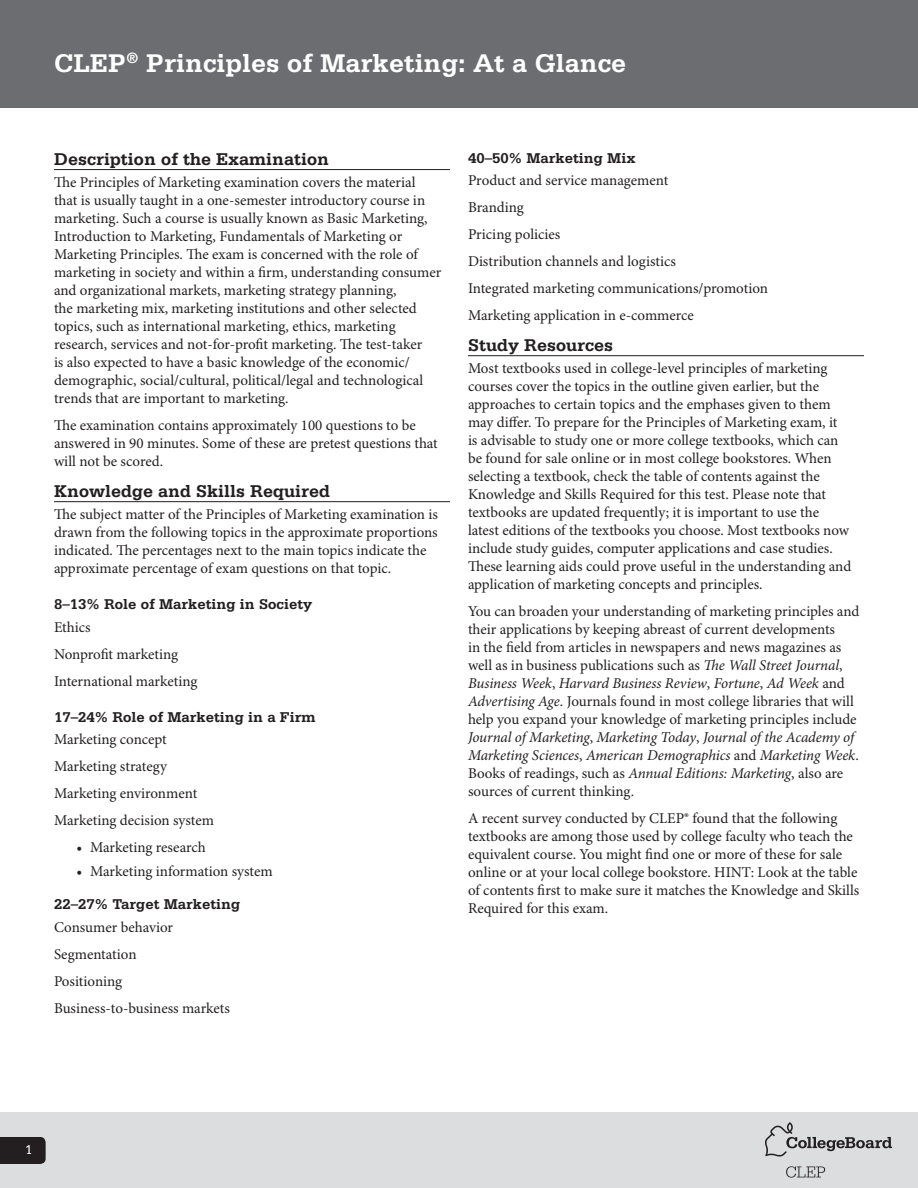
<style>
.page{position:relative;width:918px;height:1188px;background:#fff}
.page>*{position:absolute;margin:0;border:0;box-sizing:border-box;transform-origin:0 0}
.t1{font:700 27px "Serifa Std";color:#fff}
.t2{font:700 18px "Serifa Std";color:#231f20}
.sub_bullets{font:15px/18px "Minion Pro";letter-spacing:-.005em;color:#231f20}
.Sub-Header{font:700 15px "Serifa Std";color:#231f20}
.t3{font:13.5px "Serifa Std";color:#fff}
.s1{font-style:italic}
</style>
<div class="page">
<div style="left:0;top:1112px;width:918px;height:76px;background:#dcdddf"></div>
<svg style="left:786px;top:1166px;width:39px;height:12px"></svg>
<svg style="left:765px;top:1122px;width:127px;height:35px"></svg>
<svg style="left:0;top:1137px;width:46px;height:27px"></svg>
<div style="left:0;top:0;width:918px;height:108px;background:#6c6d70"></div>
<hr style="left:54px;top:169px;width:396px;height:1px;background:#231f20">
<hr style="left:54px;top:501px;width:396px;height:1px;background:#231f20">
<hr style="left:468px;top:355px;width:396px;height:1px;background:#231f20">
<p class="t1" style="left:54px;top:47px;width:574px">CLEP<sup>®</sup> Principles of Marketing: At a Glance</p>
<p class="t2" style="left:54px;top:148px;width:277px">Description of the Examination</p>
<p class="sub_bullets" style="left:54px;top:174px;width:389px">The Principles of Marketing examination covers the material that is usually taught in a one-semester introductory course in marketing. Such a course is usually known as Basic Marketing, Introduction to Marketing, Fundamentals of Marketing or Marketing Principles. The exam is concerned with the role of marketing in society and within a firm, understanding consumer and organizational markets, marketing strategy planning,<br>the marketing mix, marketing institutions and other selected topics, such as international marketing, ethics, marketing research, services and not-for-profit marketing. The test-taker<br>is also expected to have a basic knowledge of the economic/ demographic, social/cultural, political/legal and technological trends that are important to marketing.</p>
<p class="sub_bullets" style="left:54px;top:417px;width:385px">The examination contains approximately 100 questions to be answered in 90 minutes. Some of these are pretest questions that will not be scored.</p>
<p class="t2" style="left:54px;top:480px;width:278px">Knowledge and Skills Required</p>
<p class="sub_bullets" style="left:54px;top:506px;width:386px">The subject matter of the Principles of Marketing examination is drawn from the following topics in the approximate proportions indicated. The percentages next to the main topics indicate the approximate percentage of exam questions on that topic.</p>
<p class="Sub-Header" style="left:54px;top:596px;width:260px">8–13% Role of Marketing in Society</p>
<p class="sub_bullets" style="left:54px;top:619px;width:38px">Ethics</p>
<p class="sub_bullets" style="left:54px;top:646px;width:126px">Nonprofit marketing</p>
<p class="sub_bullets" style="left:54px;top:673px;width:145px">International marketing</p>
<p class="Sub-Header" style="left:54px;top:708px;width:263px">17–24% Role of Marketing in a Firm</p>
<p class="sub_bullets" style="left:54px;top:731px;width:114px">Marketing concept</p>
<p class="sub_bullets" style="left:54px;top:758px;width:115px">Marketing strategy</p>
<p class="sub_bullets" style="left:54px;top:785px;width:145px">Marketing environment</p>
<p class="sub_bullets" style="left:54px;top:812px;width:162px">Marketing decision system</p>
<p class="sub_bullets" style="left:76px;top:839px;width:131px">• Marketing research</p>
<p class="sub_bullets" style="left:76px;top:863px;width:198px">• Marketing information system</p>
<p class="Sub-Header" style="left:54px;top:896px;width:188px">22–27% Target Marketing</p>
<p class="sub_bullets" style="left:54px;top:919px;width:121px">Consumer behavior</p>
<p class="sub_bullets" style="left:54px;top:946px;width:84px">Segmentation</p>
<p class="sub_bullets" style="left:54px;top:973px;width:70px">Positioning</p>
<p class="sub_bullets" style="left:54px;top:1000px;width:178px">Business-to-business markets</p>
<p class="Sub-Header" style="left:468px;top:149px;width:169px">40–50% Marketing Mix</p>
<p class="sub_bullets" style="left:468px;top:172px;width:202px">Product and service management</p>
<p class="sub_bullets" style="left:468px;top:199px;width:57px">Branding</p>
<p class="sub_bullets" style="left:468px;top:226px;width:94px">Pricing policies</p>
<p class="sub_bullets" style="left:468px;top:253px;width:209px">Distribution channels and logistics</p>
<p class="sub_bullets" style="left:468px;top:280px;width:302px">Integrated marketing communications/promotion</p>
<p class="sub_bullets" style="left:468px;top:307px;width:228px">Marketing application in e-commerce</p>
<p class="t2" style="left:468px;top:334px;width:147px">Study Resources</p>
<p class="sub_bullets" style="left:468px;top:360px;width:385px">Most textbooks used in college-level principles of marketing courses cover the topics in the outline given earlier, but the approaches to certain topics and the emphases given to them may differ. To prepare for the Principles of Marketing exam, it<br>is advisable to study one or more college textbooks, which can be found for sale online or in most college bookstores. When selecting a textbook, check the table of contents against the Knowledge and Skills Required for this test. Please note that textbooks are updated frequently; it is important to use the latest editions of the textbooks you choose. Most textbooks now include study guides, computer applications and case studies.<br>These learning aids could prove useful in the understanding and application of marketing concepts and principles.</p>
<p class="sub_bullets" style="left:468px;top:603px;width:393px">You can broaden your understanding of marketing principles and their applications by keeping abreast of current developments<br>in the field from articles in newspapers and news magazines as well as in business publications such as <span class="s1">The Wall Street Journal</span>, <span class="s1">Business Week</span>, <span class="s1">Harvard Business Review</span>, <span class="s1">Fortune</span>, <span class="s1">Ad Week</span> and <span class="s1">Advertising Age</span>. Journals found in most college libraries that will help you expand your knowledge of marketing principles include <span class="s1">Journal of Marketing</span>, <span class="s1">Marketing Today</span>, <span class="s1">Journal of the Academy of Marketing Sciences</span>, <span class="s1">American Demographics</span> and <span class="s1">Marketing Week</span>.<br>Books of readings, such as <span class="s1">Annual Editions: Marketing</span>, also are sources of current thinking.</p>
<p class="sub_bullets" style="left:468px;top:810px;width:393px">A recent survey conducted by CLEP® found that the following textbooks are among those used by college faculty who teach the equivalent course. You might find one or more of these for sale online or at your local college bookstore. HINT: Look at the table of contents first to make sure it matches the Knowledge and Skills Required for this exam.</p>
<p class="t3" style="left:25px;top:1142px;width:9px">1</p>
</div>
